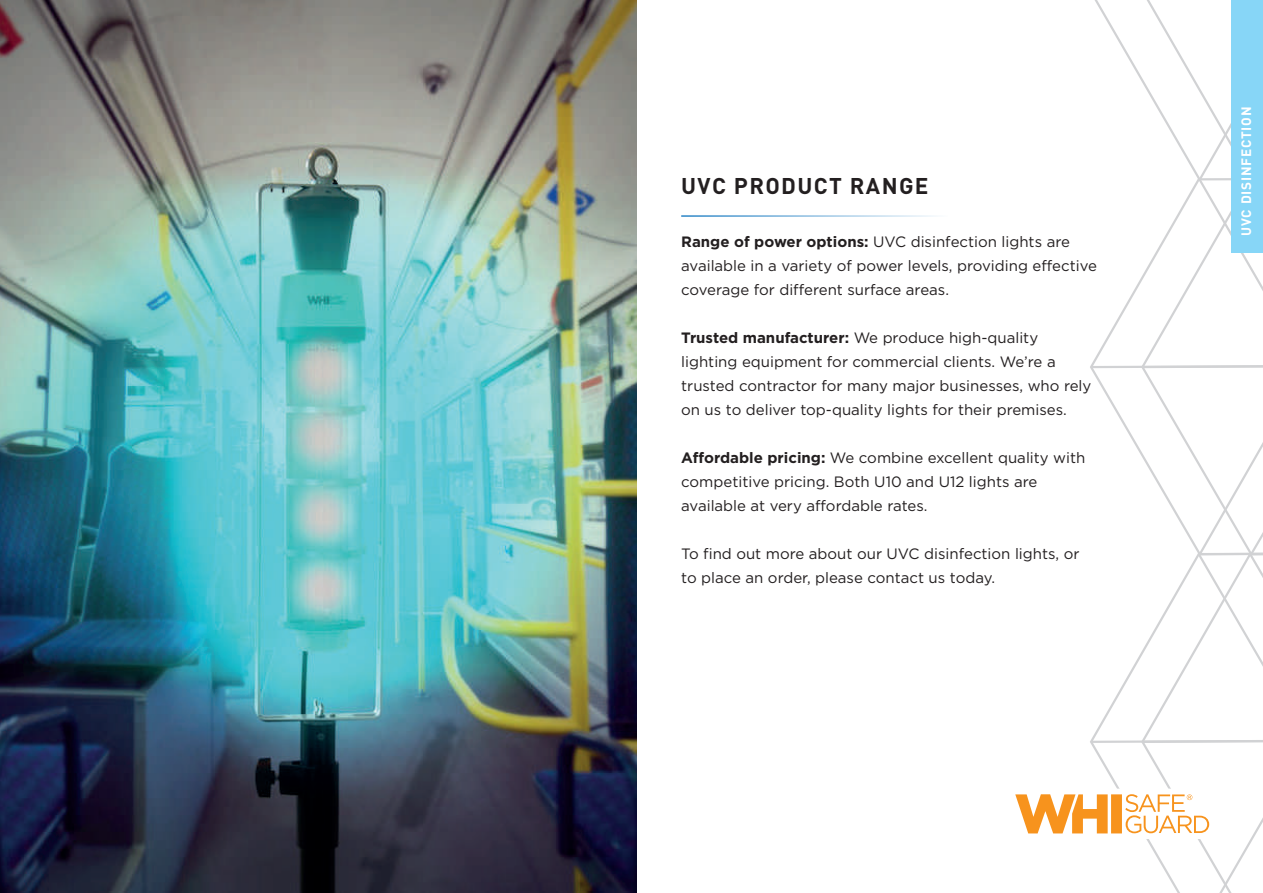
<style>
.page{position:relative;width:1263px;height:893px;background:#fff}
.page>*{position:absolute;margin:0;border:0;box-sizing:border-box;transform-origin:0 0}
.t1{font:700 22.5px "DIN";letter-spacing:.06em;color:#231f20}
.t2{font:15px/24px "Gotham";color:#231f20}
.t3{font:700 13.5px "DIN";letter-spacing:.06em;color:#fff}
.s1{font-weight:700}
</style>
<div class="page">
<svg style="left:1015px;top:0;width:248px;height:893px"></svg>
<div style="left:1232px;top:0;width:31px;height:253px;background:#87d6f7"></div>
<img style="left:0;top:0;width:637px;height:893px">
<h1 class="t1" style="left:681px;top:171px;width:249px">UVC PRODUCT RANGE</h1>
<p class="t2" style="left:681px;top:229px;width:417px"><span class="s1">Range of power options:</span> UVC disinfection lights are available in a variety of power levels, providing effective coverage for different surface areas.</p>
<p class="t2" style="left:681px;top:325px;width:412px"><span class="s1">Trusted manufacturer:</span> We produce high-quality lighting equipment for commercial clients. We’re a trusted contractor for many major businesses, who rely on us to deliver top-quality lights for their premises.</p>
<p class="t2" style="left:681px;top:445px;width:406px"><span class="s1">Affordable pricing:</span> We combine excellent quality with competitive pricing. Both U10 and U12 lights are available at very affordable rates.</p>
<p class="t2" style="left:681px;top:541px;width:400px">To find out more about our UVC disinfection lights, or to place an order, please contact us today.</p>
<p class="t3" style="left:1237px;top:236px;width:131px;rotate:-90deg">UVC DISINFECTION</p>
</div>
